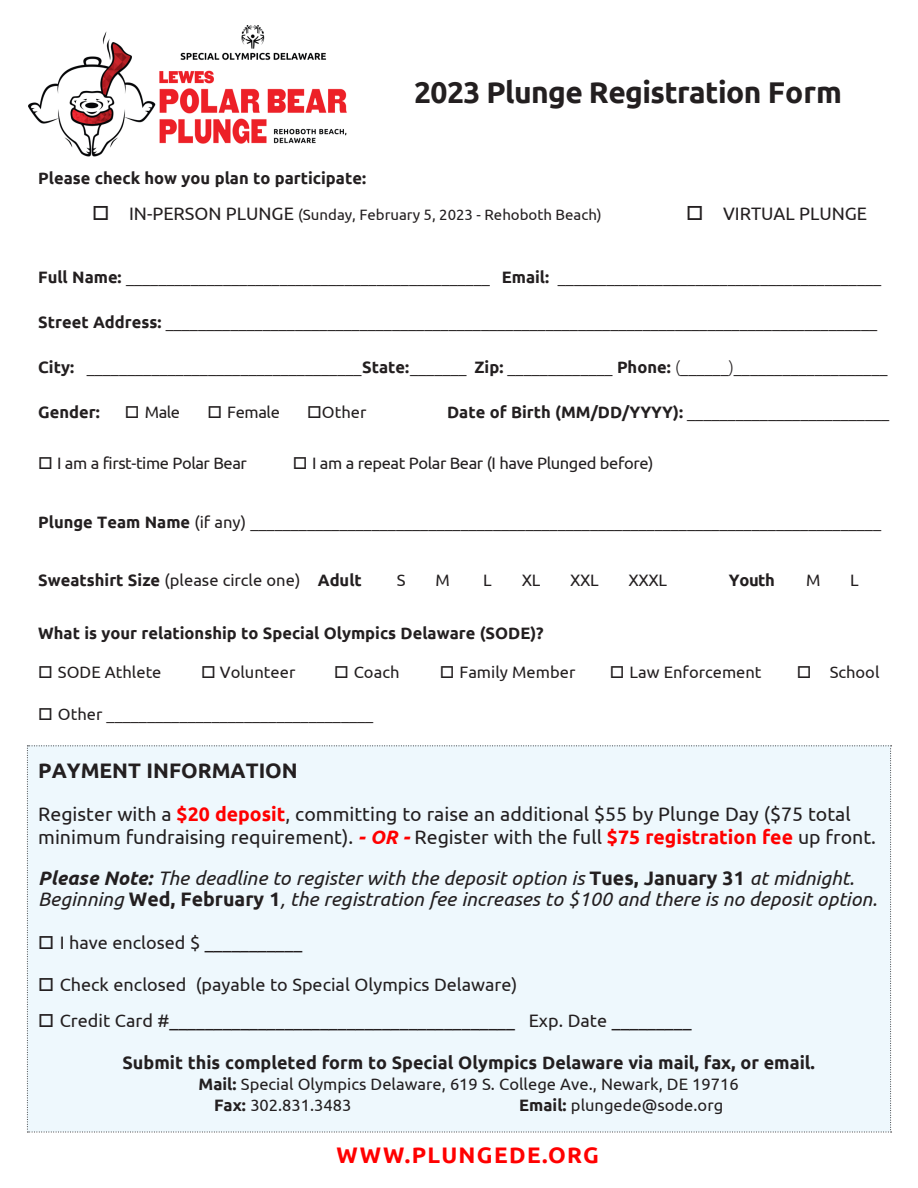
<style>
.page{position:relative;width:918px;height:1188px;background:#fff}
.page>*{position:absolute;margin:0;border:0;box-sizing:border-box;transform-origin:0 0}
.t1{font:700 30px "Ubuntu";letter-spacing:-.02em;color:#231f20}
.t2{font:700 22.5px "Ubuntu";letter-spacing:.06em;color:#f00}
.t3{font:700 21px "Ubuntu";color:#231f20}
.t4{font:italic 19.5px/21px "Ubuntu";color:#231f20}
.t5{font:19.5px/22.5px "Ubuntu";color:#231f20}
.t6{font:18px "Ubuntu";color:#231f20}
.t7{font:700 18px "Ubuntu";color:#231f20}
.t8{font:300 16.5px "Ubuntu";color:#231f20}
.t9{font:16.5px "Ubuntu";color:#231f20}
.t10{font:700 16.5px "Ubuntu";color:#231f20}
.t11{font:16.5px "Ubuntu";letter-spacing:-.025em;color:#231f20}
.t12{font:15px "Ubuntu";color:#231f20}
.s1{font-size:18px}
.s2{font-weight:700}
.s3{font-weight:400}
.s4{font-weight:700;color:#f00}
.s5{font-weight:700;font-style:italic;color:#f00}
.s6{font-weight:700;font-style:normal}
</style>
<div class="page">
<div style="left:27px;top:745px;width:865px;height:388px;background:#eef8fd"></div>
<img style="left:28px;top:26px;width:319px;height:131px">
<p class="t1" style="left:414px;top:75px;width:429px">2023 Plunge Registration Form</p>
<p class="t10" style="left:38px;top:169px;width:329px">Please check how you plan to participate:</p>
<p class="t12" style="left:92px;top:206px;width:511px">□ <span class="s1">IN-PERSON PLUNGE</span> (Sunday, February 5, 2023 - Rehoboth Beach)</p>
<p class="t6" style="left:686px;top:203px;width:182px">□ VIRTUAL PLUNGE</p>
<p class="t8" style="left:38px;top:267px;width:845px"><span class="s2">Full Name:</span> _____________________________________________ <span class="s2">Email:</span> ________________________________________</p>
<p class="t8" style="left:38px;top:312px;width:840px"><span class="s2">Street Address:</span> ________________________________________________________________________________________</p>
<p class="t8" style="left:38px;top:357px;width:851px"><span class="s2">City:</span> __________________________________<span class="s2">State:</span>_______ <span class="s2">Zip:</span> _____________ <span class="s2">Phone:</span> (______)___________________</p>
<p class="t10" style="left:38px;top:402px;width:63px">Gender:</p>
<p class="t9" style="left:125px;top:402px;width:57px">□ Male</p>
<p class="t9" style="left:208px;top:402px;width:74px">□ Female</p>
<p class="t9" style="left:307px;top:402px;width:61px">□Other</p>
<p class="t8" style="left:447px;top:402px;width:444px"><span class="s2">Date of Birth (MM/DD/YYYY):</span> _________________________</p>
<p class="t11" style="left:38px;top:454px;width:210px">□ I am a first-time Polar Bear</p>
<p class="t11" style="left:293px;top:454px;width:362px">□ I am a repeat Polar Bear (I have Plunged before)</p>
<p class="t8" style="left:38px;top:512px;width:844px"><span class="s2">Plunge Team Name</span> <span class="s3">(if any)</span> ______________________________________________________________________________</p>
<p class="t10" style="left:38px;top:571px;width:325px">Sweatshirt Size <span class="s3">(please circle one)</span> Adult</p>
<p class="t9" style="left:397px;top:571px;width:10px">S</p>
<p class="t9" style="left:435px;top:571px;width:16px">M</p>
<p class="t9" style="left:483px;top:571px;width:10px">L</p>
<p class="t9" style="left:522px;top:571px;width:20px">XL</p>
<p class="t9" style="left:570px;top:571px;width:30px">XXL</p>
<p class="t9" style="left:628px;top:571px;width:40px">XXXL</p>
<p class="t10" style="left:729px;top:571px;width:48px">Youth</p>
<p class="t9" style="left:806px;top:571px;width:16px">M</p>
<p class="t9" style="left:850px;top:571px;width:10px">L</p>
<p class="t10" style="left:38px;top:623px;width:507px">What is your relationship to Special Olympics Delaware (SODE)?</p>
<p class="t9" style="left:38px;top:662px;width:125px">□ SODE Athlete</p>
<p class="t9" style="left:201px;top:662px;width:96px">□ Volunteer</p>
<p class="t9" style="left:334px;top:662px;width:67px">□ Coach</p>
<p class="t9" style="left:440px;top:662px;width:137px">□ Family Member</p>
<p class="t9" style="left:610px;top:662px;width:153px">□ Law Enforcement</p>
<p class="t9" style="left:797px;top:662px;width:84px">□ School</p>
<p class="t8" style="left:38px;top:704px;width:337px">□ <span class="s3">Other</span> _________________________________</p>
<p class="t3" style="left:38px;top:758px;width:261px">PAYMENT INFORMATION</p>
<p class="t5" style="left:38px;top:802px;width:839px">Register with a <span class="s4">$20 deposit</span>, committing to raise an additional $55 by Plunge Day ($75 total minimum fundraising requirement). <span class="s5">- OR -</span> Register with the full <span class="s4">$75 registration fee</span> up front.</p>
<p class="t4" style="left:38px;top:867px;width:840px"><span class="s2">Please Note:</span> The deadline to register with the deposit option is <span class="s6">Tues, January 31</span> at midnight.<br>Beginning <span class="s6">Wed, February 1</span>, the registration fee increases to $100 and there is no deposit option.</p>
<p class="t6" style="left:38px;top:931px;width:266px">□ I have enclosed $ ___________</p>
<p class="t6" style="left:38px;top:974px;width:481px">□ Check enclosed (payable to Special Olympics Delaware)</p>
<p class="t6" style="left:38px;top:1010px;width:655px">□ Credit Card #_______________________________________ Exp. Date _________</p>
<p class="t7" style="left:122px;top:1052px;width:694px">Submit this completed form to Special Olympics Delaware via mail, fax, or email.</p>
<p class="t9" style="left:199px;top:1075px;width:542px"><span class="s2">Mail:</span> Special Olympics Delaware, 619 S. College Ave., Newark, DE 19716</p>
<p class="t9" style="left:214px;top:1096px;width:139px"><span class="s2">Fax:</span> 302.831.3483</p>
<p class="t9" style="left:519px;top:1096px;width:206px"><span class="s2">Email:</span> plungede@sode.org</p>
<p class="t2" style="left:337px;top:1141px;width:264px">WWW.PLUNGEDE.ORG</p>
</div>
